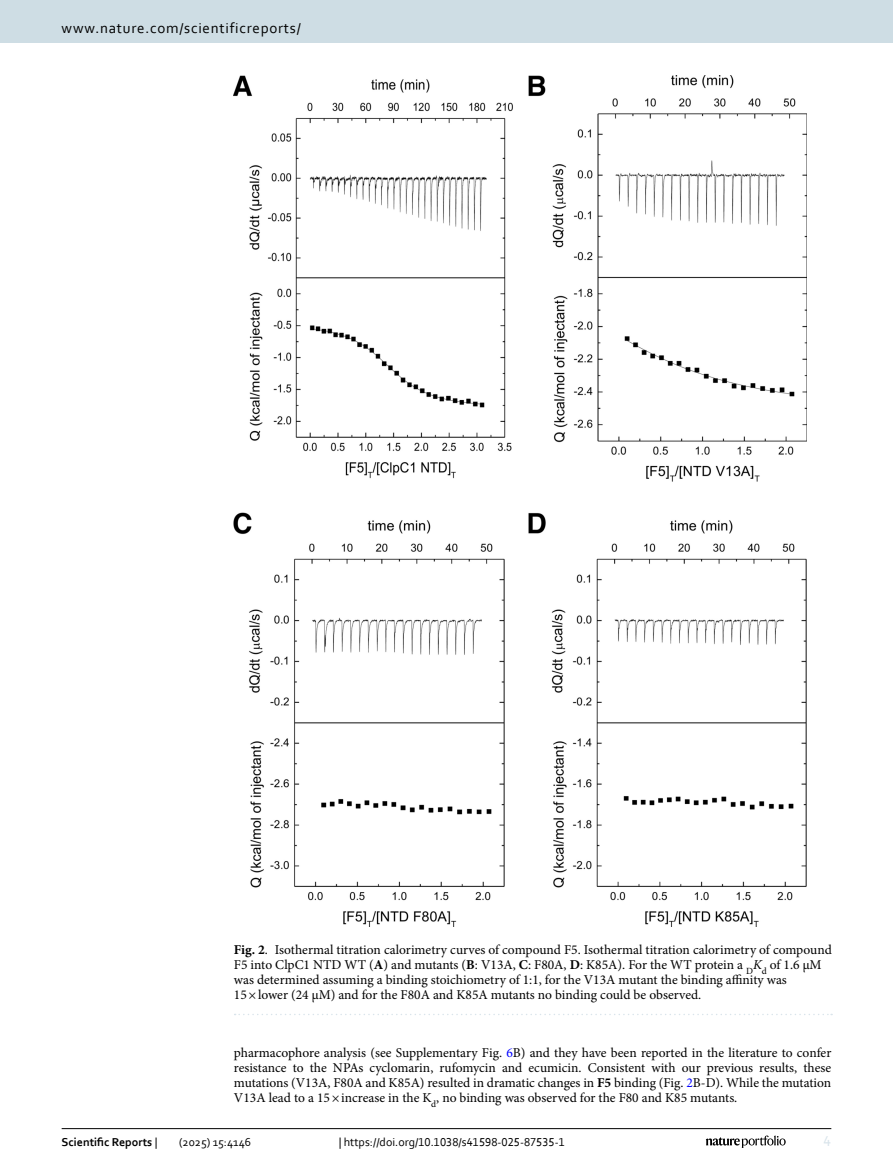
<style>
.page{position:relative;width:893px;height:1174px;background:#fff}
.page>*{position:absolute;margin:0;border:0;box-sizing:border-box;transform-origin:0 0}
.t1{font:15px "Corbel";letter-spacing:.05em;color:#000}
.t2{font:15px "Corbel";color:#d9e4eb}
.Body_Text_Indent{font:13.5px/15px "Minion Pro";color:#000;text-align:justify}
.Figure_Caption{font:13.5px/15px "Minion Pro";color:#000}
.t3{font:12px "Corbel";color:#000}
.t4{font:700 12px "Corbel";color:#000}
.s1{font-weight:700}
.s2{font-style:italic}
.s3{color:#00f}
.s4{font-weight:400}
</style>
<div class="page">
<img style="left:234px;top:76px;width:573px;height:850px">
<svg style="left:235px;top:1014px;width:597px;height:1px"></svg>
<hr style="left:62px;top:1128px;width:769px;height:1px;background:#000">
<svg style="left:706px;top:1135px;width:80px;height:12px"></svg>
<div style="left:0;top:0;width:893px;height:43px;background:#cedde4"></div>
<p class="t1" style="left:62px;top:18px;width:241px">www.nature.com/scientificreports/</p>
<p class="Figure_Caption" style="left:234px;top:942px;width:599px"><span class="s1">Fig. 2</span>. Isothermal titration calorimetry curves of compound F5. Isothermal titration calorimetry of compound F5 into ClpC1 NTD WT (<span class="s1">A</span>) and mutants (<span class="s1">B</span>: V13A, <span class="s1">C</span>: F80A, <span class="s1">D</span>: K85A). For the WT protein a <sub>D</sub><span class="s2">K</span><sub>d</sub> of 1.6 μM was determined assuming a binding stoichiometry of 1:1, for the V13A mutant the binding affinity was 15×lower (24 μM) and for the F80A and K85A mutants no binding could be observed.</p>
<p class="Body_Text_Indent" style="left:234px;top:1045px;width:599px">pharmacophore analysis (see Supplementary Fig. <span class="s3">6</span>B) and they have been reported in the literature to confer resistance to the NPAs cyclomarin, rufomycin and ecumicin. Consistent with our previous results, these mutations (V13A, F80A and K85A) resulted in dramatic changes in <span class="s1">F5</span> binding (Fig. <span class="s3">2</span>B-D). While the mutation V13A lead to a 15×increase in the K<sub>d</sub>, no binding was observed for the F80 and K85 mutants.</p>
<p class="t4" style="left:62px;top:1134px;width:97px">Scientific Reports <span class="s4">|</span></p>
<p class="t3" style="left:179px;top:1134px;width:74px">(2025) 15:4146</p>
<p class="t3" style="left:339px;top:1134px;width:228px">| https://doi.org/10.1038/s41598-025-87535-1</p>
<p class="t2" style="left:824px;top:1132px;width:9px">4</p>
</div>
